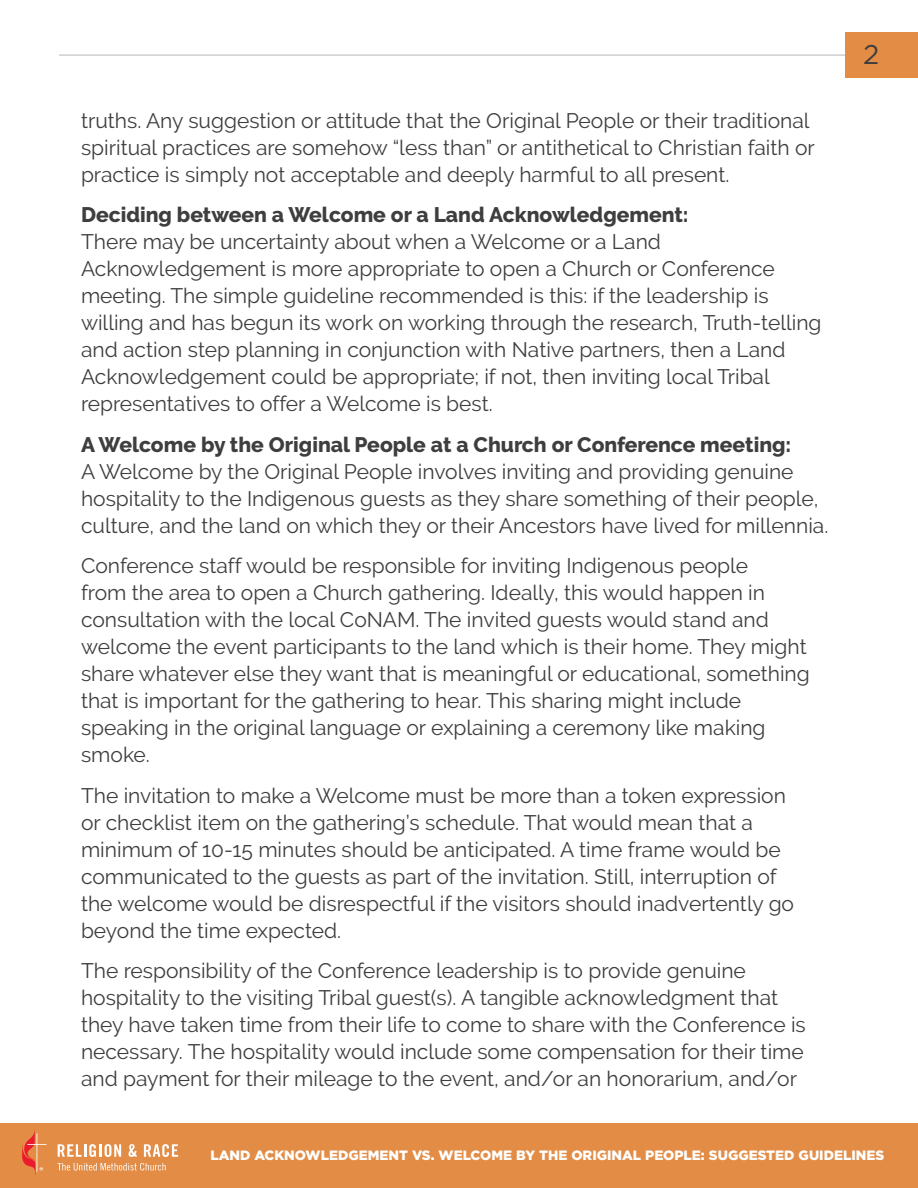
<style>
.page{position:relative;width:918px;height:1188px;background:#fff}
.page>*{position:absolute;margin:0;border:0;box-sizing:border-box;transform-origin:0 0}
.t1{font:27px "Gotham";color:#3e3e3f}
.MAIN_paragraph_style{font:21px/27px "Raleway";color:#3e3e3f}
.t2{font:900 13.5px "Gotham";color:#fff}
.s1{font-weight:800}
</style>
<div class="page">
<hr style="left:59px;top:55px;width:859px;height:1px;background:#bcbdc0">
<div style="left:845px;top:32px;width:73px;height:45px;background:#e38c45"></div>
<div style="left:0;top:1123px;width:918px;height:65px;background:#e38c45"></div>
<svg style="left:58px;top:1144px;width:63px;height:13px"></svg>
<svg style="left:128px;top:1144px;width:9px;height:13px"></svg>
<svg style="left:144px;top:1144px;width:34px;height:13px"></svg>
<svg style="left:57px;top:1163px;width:109px;height:8px"></svg>
<svg style="left:22px;top:1130px;width:25px;height:45px"></svg>
<p class="MAIN_paragraph_style" style="left:81px;top:107px;width:736px">truths. Any suggestion or attitude that the Original People or their traditional spiritual practices are somehow “less than” or antithetical to Christian faith or practice is simply not acceptable and deeply harmful to all present.</p>
<p class="MAIN_paragraph_style" style="left:81px;top:201px;width:742px"><span class="s1">Deciding between a Welcome or a Land Acknowledgement:<br></span>There may be uncertainty about when a Welcome or a Land Acknowledgement is more appropriate to open a Church or Conference meeting. The simple guideline recommended is this: if the leadership is willing and has begun its work on working through the research, Truth-telling and action step planning in conjunction with Native partners, then a Land Acknowledgement could be appropriate; if not, then inviting local Tribal representatives to offer a Welcome is best.</p>
<p class="MAIN_paragraph_style" style="left:81px;top:431px;width:749px"><span class="s1">A Welcome by the Original People at a Church or Conference meeting:<br></span>A Welcome by the Original People involves inviting and providing genuine hospitality to the Indigenous guests as they share something of their people, culture, and the land on which they or their Ancestors have lived for millennia.</p>
<p class="MAIN_paragraph_style" style="left:81px;top:552px;width:730px">Conference staff would be responsible for inviting Indigenous people<br>from the area to open a Church gathering. Ideally, this would happen in consultation with the local CoNAM. The invited guests would stand and welcome the event participants to the land which is their home. They might share whatever else they want that is meaningful or educational, something that is important for the gathering to hear. This sharing might include speaking in the original language or explaining a ceremony like making smoke.</p>
<p class="MAIN_paragraph_style" style="left:81px;top:782px;width:715px">The invitation to make a Welcome must be more than a token expression or checklist item on the gathering’s schedule. That would mean that a minimum of 10-15 minutes should be anticipated. A time frame would be communicated to the guests as part of the invitation. Still, interruption of the welcome would be disrespectful if the visitors should inadvertently go beyond the time expected.</p>
<p class="MAIN_paragraph_style" style="left:81px;top:957px;width:726px">The responsibility of the Conference leadership is to provide genuine hospitality to the visiting Tribal guest(s). A tangible acknowledgment that they have taken time from their life to come to share with the Conference is necessary. The hospitality would include some compensation for their time and payment for their mileage to the event, and/or an honorarium, and/or</p>
<p class="t1" style="left:863px;top:37px;width:18px">2</p>
<p class="t2" style="left:210px;top:1146px;width:675px">LAND ACKNOWLEDGEMENT VS. WELCOME BY THE ORIGINAL PEOPLE: SUGGESTED GUIDELINES</p>
</div>
